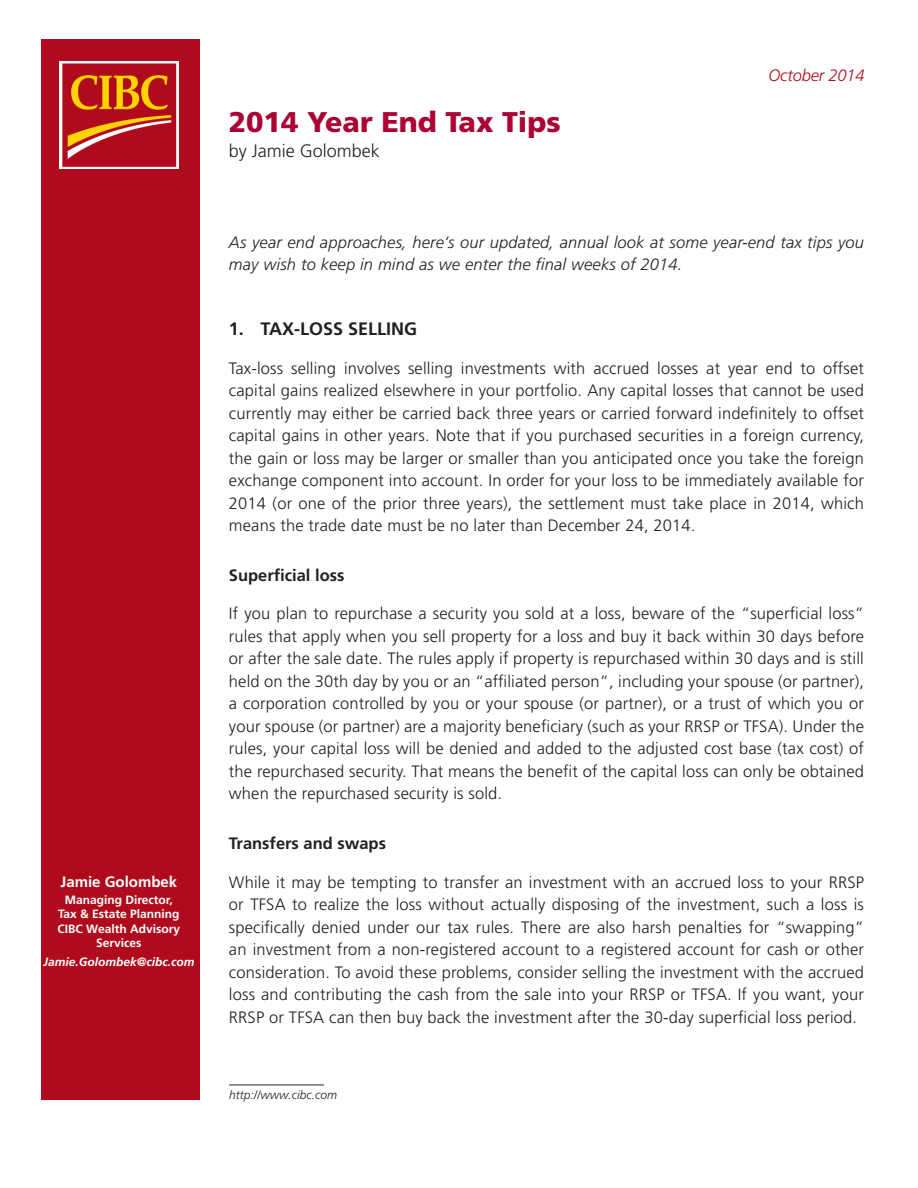
<style>
.page{position:relative;width:918px;height:1188px;background:#fff}
.page>*{position:absolute;margin:0;border:0;box-sizing:border-box;transform-origin:0 0}
.t1{font:900 28.5px "Frutiger LT Std";color:#ab0333}
.Heading_1{font:700 18px "Frutiger LT Std";color:#231f20}
.Author{font:300 18px "Frutiger LT Std";color:#231f20}
.Body_Text__altered{font:300 16.5px/22.5px "Frutiger LT Std";letter-spacing:.01em;color:#231f20;text-align:justify}
.Body_Text__altered-2{font:italic 300 16.5px/22.5px "Frutiger LT Std";letter-spacing:.01em;color:#231f20}
.Heading_2{font:700 16.5px "Frutiger LT Std";color:#231f20}
.t2{font:italic 300 16.5px "Frutiger LT Std";letter-spacing:-.01em;color:#af0b1c}
.t3{font:700 15px "Frutiger LT Std";color:#fff}
.t4{font:700 12px/14.4px "Frutiger LT Std";color:#fff;text-align:center}
.t5{font:italic 700 12px "Frutiger LT Std";color:#fff}
.t6{font:italic 300 12px "Frutiger LT Std";color:#231f20}
</style>
<div class="page">
<div style="left:41px;top:39px;width:159px;height:1061px;background:#af0b1c"></div>
<hr style="left:229px;top:1085px;width:95px;height:1px;background:#231f20">
<img style="left:60px;top:61px;width:119px;height:107px">
<p class="t3" style="left:61px;top:873px;width:118px">Jamie Golombek</p>
<p class="t4" style="left:58px;top:892px;width:124px">Managing Director,<br>Tax &amp; Estate Planning<br>CIBC Wealth Advisory<br>Services</p>
<p class="t5" style="left:43px;top:955px;width:152px">Jamie.Golombek@cibc.com</p>
<p class="t1" style="left:229px;top:105px;width:334px">2014 Year End Tax Tips</p>
<p class="Author" style="left:229px;top:140px;width:153px">by Jamie Golombek</p>
<p class="t2" style="left:768px;top:66px;width:98px">October 2014</p>
<p class="Body_Text__altered-2" style="left:229px;top:231px;width:637px">As year end approaches, here’s our updated, annual look at some year-end tax tips you may wish to keep in mind as we enter the final weeks of 2014.</p>
<p class="Heading_1" style="left:229px;top:318px;width:190px">1. TAX-LOSS SELLING</p>
<p class="Body_Text__altered" style="left:229px;top:357px;width:637px">Tax-loss selling involves selling investments with accrued losses at year end to offset capital gains realized elsewhere in your portfolio. Any capital losses that cannot be used currently may either be carried back three years or carried forward indefinitely to offset capital gains in other years. Note that if you purchased securities in a foreign currency, the gain or loss may be larger or smaller than you anticipated once you take the foreign exchange component into account. In order for your loss to be immediately available for 2014 (or one of the prior three years), the settlement must take place in 2014, which means the trade date must be no later than December 24, 2014.</p>
<p class="Heading_2" style="left:229px;top:565px;width:117px">Superficial loss</p>
<p class="Body_Text__altered" style="left:229px;top:603px;width:637px">If you plan to repurchase a security you sold at a loss, beware of the “superficial loss” rules that apply when you sell property for a loss and buy it back within 30 days before or after the sale date. The rules apply if property is repurchased within 30 days and is still held on the 30th day by you or an “affiliated person”, including your spouse (or partner), a corporation controlled by you or your spouse (or partner), or a trust of which you or your spouse (or partner) are a majority beneficiary (such as your RRSP or TFSA). Under the rules, your capital loss will be denied and added to the adjusted cost base (tax cost) of the repurchased security. That means the benefit of the capital loss can only be obtained when the repurchased security is sold.</p>
<p class="Heading_2" style="left:229px;top:834px;width:159px">Transfers and swaps</p>
<p class="Body_Text__altered" style="left:229px;top:871px;width:637px">While it may be tempting to transfer an investment with an accrued loss to your RRSP or TFSA to realize the loss without actually disposing of the investment, such a loss is specifically denied under our tax rules. There are also harsh penalties for “swapping” an investment from a non-registered account to a registered account for cash or other consideration. To avoid these problems, consider selling the investment with the accrued loss and contributing the cash from the sale into your RRSP or TFSA. If you want, your RRSP or TFSA can then buy back the investment after the 30-day superficial loss period.</p>
<p class="t6" style="left:229px;top:1088px;width:110px">http://www.cibc.com</p>
</div>
